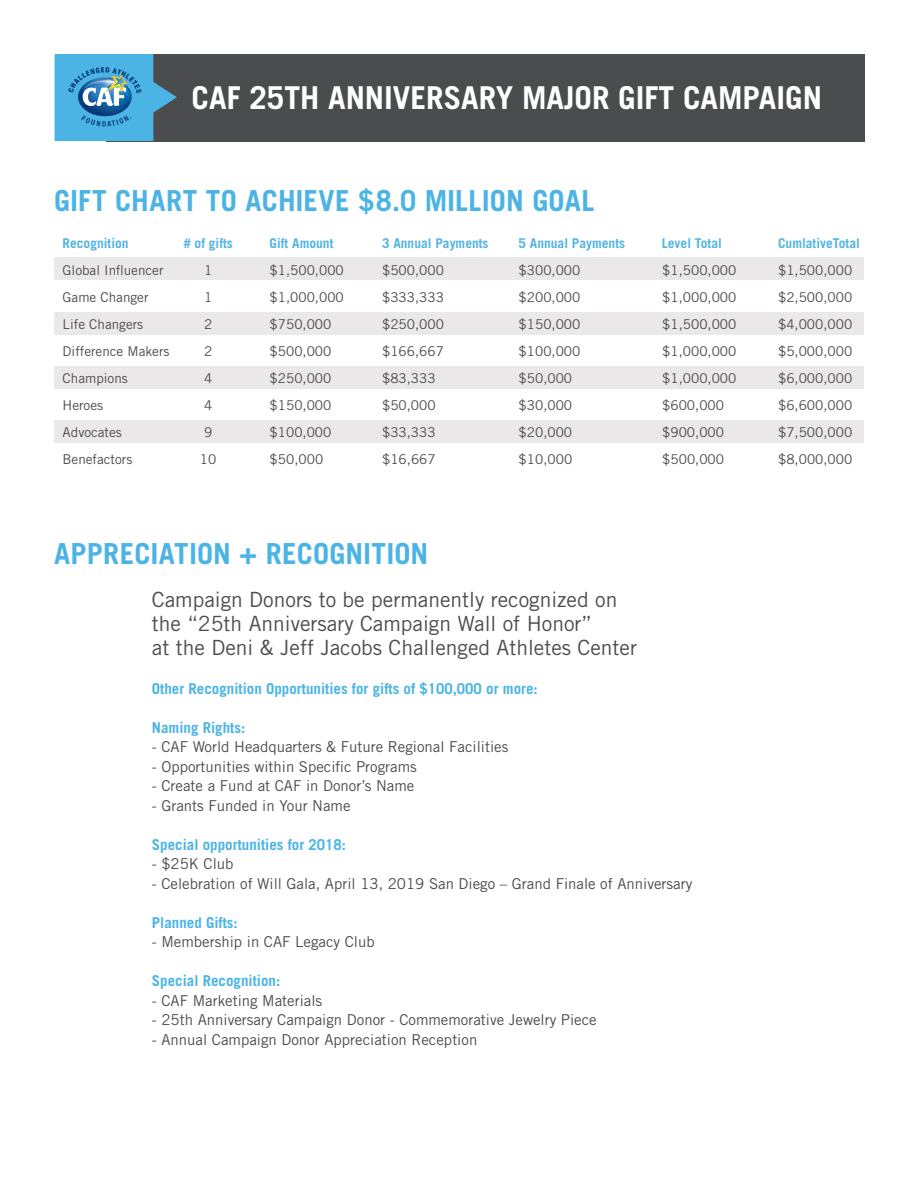
<style>
.page{position:relative;width:918px;height:1188px;background:#fff}
.page>*{position:absolute;margin:0;border:0;box-sizing:border-box;transform-origin:0 0}
.t1{font:700 31.5px "Trade Gothic";color:#fff}
.Headline{font:700 28.95px "Trade Gothic";letter-spacing:.005em;color:#4cb4e5}
.t2{font:21px/24px "Trade Gothic";color:#4b4c4d}
.t3{font:15px "Trade Gothic";color:#4b4c4d}
.t4{font:700 15px "Trade Gothic";color:#4cb4e5}
.t5{font:13.5px "Trade Gothic";color:#4b4c4d}
.t6{font:700 13.5px "Trade Gothic";color:#54b4e5}
</style>
<div class="page">
<div style="left:54px;top:257px;width:810px;height:23px;background:#ebe8e9"></div>
<div style="left:106px;top:54px;width:759px;height:87px;background:#4b4c4d"></div>
<svg style="left:55px;top:54px;width:122px;height:87px"></svg>
<div style="left:54px;top:312px;width:810px;height:23px;background:#ebe8e9"></div>
<div style="left:54px;top:366px;width:810px;height:23px;background:#ebe8e9"></div>
<div style="left:54px;top:420px;width:810px;height:23px;background:#ebe8e9"></div>
<p class="t1" style="left:192px;top:79px;width:632px">CAF 25TH ANNIVERSARY MAJOR GIFT CAMPAIGN</p>
<p class="Headline" style="left:54px;top:183px;width:542px">GIFT CHART TO ACHIEVE $8.0 MILLION GOAL</p>
<p class="t6" style="left:63px;top:234px;width:68px">Recognition</p>
<p class="t6" style="left:183px;top:234px;width:51px"># of gifts</p>
<p class="t6" style="left:270px;top:234px;width:65px">Gift Amount</p>
<p class="t6" style="left:382px;top:234px;width:108px">3 Annual Payments</p>
<p class="t6" style="left:519px;top:234px;width:108px">5 Annual Payments</p>
<p class="t6" style="left:662px;top:234px;width:62px">Level Total</p>
<p class="t6" style="left:778px;top:234px;width:83px">CumlativeTotal</p>
<p class="t5" style="left:63px;top:262px;width:102px">Global Influencer</p>
<p class="t5" style="left:204px;top:262px;width:10px">1</p>
<p class="t5" style="left:270px;top:262px;width:76px">$1,500,000</p>
<p class="t5" style="left:382px;top:262px;width:63px">$500,000</p>
<p class="t5" style="left:519px;top:262px;width:63px">$300,000</p>
<p class="t5" style="left:662px;top:262px;width:76px">$1,500,000</p>
<p class="t5" style="left:778px;top:262px;width:76px">$1,500,000</p>
<p class="t5" style="left:63px;top:289px;width:87px">Game Changer</p>
<p class="t5" style="left:204px;top:289px;width:10px">1</p>
<p class="t5" style="left:270px;top:289px;width:76px">$1,000,000</p>
<p class="t5" style="left:382px;top:289px;width:63px">$333,333</p>
<p class="t5" style="left:519px;top:289px;width:63px">$200,000</p>
<p class="t5" style="left:662px;top:289px;width:76px">$1,000,000</p>
<p class="t5" style="left:778px;top:289px;width:76px">$2,500,000</p>
<p class="t5" style="left:63px;top:316px;width:82px">Life Changers</p>
<p class="t5" style="left:204px;top:316px;width:10px">2</p>
<p class="t5" style="left:270px;top:316px;width:63px">$750,000</p>
<p class="t5" style="left:382px;top:316px;width:63px">$250,000</p>
<p class="t5" style="left:519px;top:316px;width:63px">$150,000</p>
<p class="t5" style="left:662px;top:316px;width:76px">$1,500,000</p>
<p class="t5" style="left:778px;top:316px;width:76px">$4,000,000</p>
<p class="t5" style="left:63px;top:343px;width:108px">Difference Makers</p>
<p class="t5" style="left:204px;top:343px;width:10px">2</p>
<p class="t5" style="left:270px;top:343px;width:63px">$500,000</p>
<p class="t5" style="left:382px;top:343px;width:63px">$166,667</p>
<p class="t5" style="left:519px;top:343px;width:63px">$100,000</p>
<p class="t5" style="left:662px;top:343px;width:76px">$1,000,000</p>
<p class="t5" style="left:778px;top:343px;width:76px">$5,000,000</p>
<p class="t5" style="left:63px;top:370px;width:67px">Champions</p>
<p class="t5" style="left:204px;top:370px;width:10px">4</p>
<p class="t5" style="left:270px;top:370px;width:63px">$250,000</p>
<p class="t5" style="left:382px;top:370px;width:55px">$83,333</p>
<p class="t5" style="left:519px;top:370px;width:55px">$50,000</p>
<p class="t5" style="left:662px;top:370px;width:76px">$1,000,000</p>
<p class="t5" style="left:778px;top:370px;width:76px">$6,000,000</p>
<p class="t5" style="left:63px;top:397px;width:42px">Heroes</p>
<p class="t5" style="left:204px;top:397px;width:10px">4</p>
<p class="t5" style="left:270px;top:397px;width:63px">$150,000</p>
<p class="t5" style="left:382px;top:397px;width:55px">$50,000</p>
<p class="t5" style="left:519px;top:397px;width:55px">$30,000</p>
<p class="t5" style="left:662px;top:397px;width:63px">$600,000</p>
<p class="t5" style="left:778px;top:397px;width:76px">$6,600,000</p>
<p class="t5" style="left:63px;top:424px;width:61px">Advocates</p>
<p class="t5" style="left:204px;top:424px;width:10px">9</p>
<p class="t5" style="left:270px;top:424px;width:63px">$100,000</p>
<p class="t5" style="left:382px;top:424px;width:55px">$33,333</p>
<p class="t5" style="left:519px;top:424px;width:55px">$20,000</p>
<p class="t5" style="left:662px;top:424px;width:63px">$900,000</p>
<p class="t5" style="left:778px;top:424px;width:76px">$7,500,000</p>
<p class="t5" style="left:63px;top:451px;width:71px">Benefactors</p>
<p class="t5" style="left:200px;top:451px;width:18px">10</p>
<p class="t5" style="left:270px;top:451px;width:55px">$50,000</p>
<p class="t5" style="left:382px;top:451px;width:55px">$16,667</p>
<p class="t5" style="left:519px;top:451px;width:55px">$10,000</p>
<p class="t5" style="left:662px;top:451px;width:63px">$500,000</p>
<p class="t5" style="left:778px;top:451px;width:76px">$8,000,000</p>
<p class="Headline" style="left:54px;top:536px;width:376px">APPRECIATION + RECOGNITION</p>
<p class="t2" style="left:152px;top:587px;width:467px">Campaign Donors to be permanently recognized on the “25th Anniversary Campaign Wall of Honor”</p>
<p class="t2" style="left:152px;top:635px;width:487px">at the Deni &amp; Jeff Jacobs Challenged Athletes Center</p>
<p class="t4" style="left:152px;top:679px;width:387px">Other Recognition Opportunities for gifts of $100,000 or more:</p>
<p class="t4" style="left:152px;top:718px;width:95px">Naming Rights:</p>
<p class="t3" style="left:152px;top:738px;width:358px">- CAF World Headquarters &amp; Future Regional Facilities</p>
<p class="t3" style="left:152px;top:757px;width:266px">- Opportunities within Specific Programs</p>
<p class="t3" style="left:152px;top:777px;width:264px">- Create a Fund at CAF in Donor’s Name</p>
<p class="t3" style="left:152px;top:796px;width:200px">- Grants Funded in Your Name</p>
<p class="t4" style="left:152px;top:835px;width:196px">Special opportunities for 2018:</p>
<p class="t3" style="left:152px;top:855px;width:83px">- $25K Club</p>
<p class="t3" style="left:152px;top:874px;width:542px">- Celebration of Will Gala, April 13, 2019 San Diego – Grand Finale of Anniversary</p>
<p class="t4" style="left:152px;top:913px;width:87px">Planned Gifts:</p>
<p class="t3" style="left:152px;top:933px;width:224px">- Membership in CAF Legacy Club</p>
<p class="t4" style="left:152px;top:971px;width:130px">Special Recognition:</p>
<p class="t3" style="left:152px;top:991px;width:172px">- CAF Marketing Materials</p>
<p class="t3" style="left:152px;top:1011px;width:446px">- 25th Anniversary Campaign Donor - Commemorative Jewelry Piece</p>
<p class="t3" style="left:152px;top:1030px;width:327px">- Annual Campaign Donor Appreciation Reception</p>
</div>
